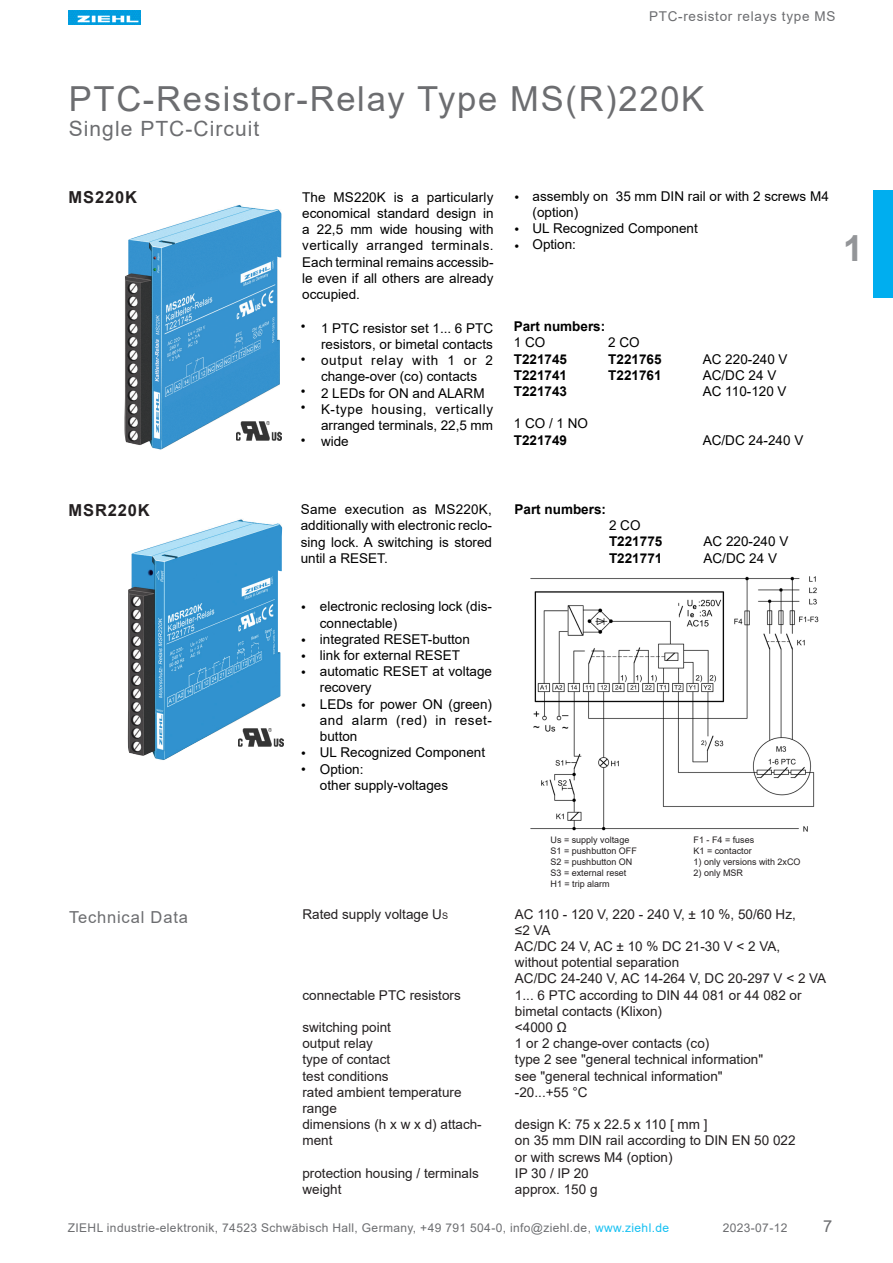
<style>
.page{position:relative;width:893px;height:1263px;background:#fff}
.page>*{position:absolute;margin:0;border:0;box-sizing:border-box;transform-origin:0 0}
.t1{font:700 36px "Arial";color:#939598}
.t2{font:34.5px "Arial";letter-spacing:.05em;color:#6c6d70}
.t3{font:21px "Arial";letter-spacing:.05em;color:#6c6d70}
.t4{font:16.5px "Arial";letter-spacing:.05em;color:#6c6d70}
.t5{font:700 16.5px "Arial";letter-spacing:.05em;color:#231f20}
.t6{font:13.5px/16.2px "Arial";color:#000}
.t7{font:13.5px/16.2px "Arial";color:#231f20}
.t8{font:700 13.5px "Arial";color:#000}
.t9{font:13.5px "Arial";letter-spacing:.05em;color:#6c6d70}
.t10{font:12px "Arial";letter-spacing:.03em;color:#6c6d70}
.t11{font:9px/10.8px "Arial";color:#231f20}
.s1{font-size:9px}
.s2{color:#15c0f2}
</style>
<div class="page">
<img style="left:68px;top:11px;width:72px;height:14px">
<img style="left:530px;top:576px;width:289px;height:256px">
<img style="left:124px;top:205px;width:158px;height:245px">
<img style="left:236px;top:422px;width:45px;height:19px">
<img style="left:127px;top:519px;width:156px;height:241px">
<img style="left:239px;top:728px;width:45px;height:19px">
<div style="left:873px;top:191px;width:20px;height:107px;background:#00aeef"></div>
<p class="t9" style="left:649px;top:7px;width:188px">PTC-resistor relays type MS</p>
<p class="t2" style="left:69px;top:75px;width:637px">PTC-Resistor-Relay Type MS(R)220K</p>
<p class="t3" style="left:69px;top:115px;width:192px">Single PTC-Circuit</p>
<p class="t5" style="left:69px;top:185px;width:70px">MS220K</p>
<p class="t6" style="left:302px;top:189px;width:193px;text-align:justify">The MS220K is a particularly economical standard design in a 22,5 mm wide housing with vertically arranged terminals.<br>Each terminal remains accessib&shy;le even if all others are already occupied.</p>
<p class="t6" style="left:301px;top:318px;width:6px">•</p>
<p class="t6" style="left:301px;top:351px;width:6px">•</p>
<p class="t6" style="left:301px;top:383px;width:6px">•</p>
<p class="t6" style="left:301px;top:399px;width:6px">•</p>
<p class="t6" style="left:301px;top:432px;width:6px">•</p>
<p class="t6" style="left:321px;top:320px;width:174px">1 PTC resistor set 1... 6 PTC resistors, or bimetal contacts</p>
<p class="t6" style="left:321px;top:352px;width:174px">output relay with 1 or 2 change-over (co) contacts</p>
<p class="t6" style="left:321px;top:385px;width:165px">2 LEDs for ON and ALARM</p>
<p class="t6" style="left:321px;top:401px;width:174px;text-align:justify">K-type housing, vertically arranged terminals, 22,5 mm wide</p>
<p class="t6" style="left:514px;top:189px;width:6px">•</p>
<p class="t6" style="left:514px;top:221px;width:6px">•</p>
<p class="t6" style="left:514px;top:238px;width:6px">•</p>
<p class="t6" style="left:532px;top:188px;width:298px">assembly on 35 mm DIN rail or with 2 screws M4 (option)</p>
<p class="t6" style="left:532px;top:220px;width:167px">UL Recognized Component</p>
<p class="t6" style="left:532px;top:236px;width:45px">Option:</p>
<p class="t1" style="left:843px;top:223px;width:22px">1</p>
<p class="t8" style="left:514px;top:317px;width:93px">Part numbers:</p>
<p class="t6" style="left:514px;top:334px;width:33px">1 CO</p>
<p class="t6" style="left:608px;top:334px;width:33px">2 CO</p>
<p class="t8" style="left:514px;top:349px;width:55px">T221745</p>
<p class="t8" style="left:608px;top:349px;width:55px">T221765</p>
<p class="t6" style="left:703px;top:351px;width:86px">AC 220-240 V</p>
<p class="t8" style="left:514px;top:366px;width:55px">T221741</p>
<p class="t8" style="left:608px;top:366px;width:55px">T221761</p>
<p class="t6" style="left:703px;top:367px;width:75px">AC/DC 24 V</p>
<p class="t8" style="left:514px;top:382px;width:55px">T221743</p>
<p class="t6" style="left:703px;top:383px;width:85px">AC 110-120 V</p>
<p class="t6" style="left:514px;top:415px;width:76px">1 CO / 1 NO</p>
<p class="t8" style="left:514px;top:430px;width:55px">T221749</p>
<p class="t6" style="left:703px;top:432px;width:102px">AC/DC 24-240 V</p>
<p class="t5" style="left:69px;top:498px;width:83px">MSR220K</p>
<p class="t6" style="left:301px;top:501px;width:193px;text-align:justify">Same execution as MS220K, additionally with electronic reclo&shy;sing lock. A switching is stored until a RESET.</p>
<p class="t6" style="left:320px;top:598px;width:174px">electronic reclosing lock (dis&shy;connectable)</p>
<p class="t6" style="left:320px;top:631px;width:152px">integrated RESET-button</p>
<p class="t6" style="left:320px;top:647px;width:142px">link for external RESET</p>
<p class="t6" style="left:320px;top:663px;width:174px">automatic RESET at voltage recovery</p>
<p class="t6" style="left:320px;top:696px;width:174px;text-align:justify">LEDs for power ON (green) and alarm (red) in reset&shy;button</p>
<p class="t6" style="left:320px;top:744px;width:167px">UL Recognized Component</p>
<p class="t6" style="left:320px;top:760px;width:45px">Option:</p>
<p class="t6" style="left:320px;top:777px;width:130px">other supply-voltages</p>
<p class="t6" style="left:301px;top:599px;width:6px">•</p>
<p class="t6" style="left:301px;top:632px;width:6px">•</p>
<p class="t6" style="left:301px;top:648px;width:6px">•</p>
<p class="t6" style="left:301px;top:664px;width:6px">•</p>
<p class="t6" style="left:301px;top:697px;width:6px">•</p>
<p class="t6" style="left:301px;top:745px;width:6px">•</p>
<p class="t6" style="left:301px;top:761px;width:6px">•</p>
<p class="t8" style="left:514px;top:500px;width:93px">Part numbers:</p>
<p class="t6" style="left:609px;top:517px;width:33px">2 CO</p>
<p class="t8" style="left:609px;top:532px;width:55px">T221775</p>
<p class="t6" style="left:704px;top:533px;width:86px">AC 220-240 V</p>
<p class="t8" style="left:609px;top:548px;width:55px">T221771</p>
<p class="t6" style="left:704px;top:550px;width:75px">AC/DC 24 V</p>
<p class="t11" style="left:550px;top:835px;width:80px">Us = supply voltage</p>
<p class="t11" style="left:550px;top:845px;width:88px">S1 = pushbutton OFF</p>
<p class="t11" style="left:550px;top:856px;width:83px">S2 = pushbutton ON</p>
<p class="t11" style="left:550px;top:867px;width:77px">S3 = external reset</p>
<p class="t11" style="left:550px;top:878px;width:61px">H1 = trip alarm</p>
<p class="t11" style="left:693px;top:835px;width:62px">F1 - F4 = fuses<br>K1 = contactor</p>
<p class="t11" style="left:693px;top:856px;width:109px">1) only versions with 2xCO</p>
<p class="t11" style="left:693px;top:867px;width:51px">2) only MSR</p>
<p class="t7" style="left:515px;top:906px;width:282px">AC 110 - 120 V, 220 - 240 V, ± 10 %, 50/60 Hz,</p>
<p class="t7" style="left:515px;top:922px;width:37px">≤2 VA</p>
<p class="t7" style="left:515px;top:938px;width:267px">AC/DC 24 V, AC ± 10 % DC 21-30 V &lt; 2 VA,</p>
<p class="t7" style="left:515px;top:954px;width:166px">without potential separation</p>
<p class="t7" style="left:515px;top:970px;width:313px">AC/DC 24-240 V, AC 14-264 V, DC 20-297 V &lt; 2 VA</p>
<p class="t7" style="left:515px;top:987px;width:288px">1... 6 PTC according to DIN 44 081 or 44 082 or bimetal contacts (Klixon)</p>
<p class="t7" style="left:515px;top:1019px;width:54px">&lt;4000 Ω</p>
<p class="t7" style="left:515px;top:1035px;width:196px">1 or 2 change-over contacts (co)</p>
<p class="t7" style="left:515px;top:1051px;width:250px">type 2 see "general technical information"</p>
<p class="t7" style="left:515px;top:1068px;width:209px">see "general technical information"</p>
<p class="t7" style="left:515px;top:1084px;width:74px">-20...+55 °C</p>
<p class="t7" style="left:515px;top:1116px;width:194px">design K: 75 x 22.5 x 110 [ mm ]</p>
<p class="t7" style="left:515px;top:1132px;width:282px">on 35 mm DIN rail according to DIN EN 50 022</p>
<p class="t7" style="left:515px;top:1149px;width:159px">or with screws M4 (option)</p>
<p class="t7" style="left:515px;top:1165px;width:75px">IP 30 / IP 20</p>
<p class="t7" style="left:515px;top:1181px;width:84px">approx. 150 g</p>
<p class="t10" style="left:723px;top:1220px;width:66px">2023-07-12</p>
<p class="t7" style="left:302px;top:906px;width:147px">Rated supply voltage U<span class="s1">S</span></p>
<p class="t4" style="left:69px;top:906px;width:120px">Technical Data</p>
<p class="t7" style="left:302px;top:987px;width:160px">connectable PTC resistors</p>
<p class="t7" style="left:302px;top:1019px;width:90px">switching point</p>
<p class="t7" style="left:302px;top:1035px;width:72px">output relay</p>
<p class="t7" style="left:302px;top:1051px;width:89px">type of contact</p>
<p class="t7" style="left:302px;top:1068px;width:88px">test conditions</p>
<p class="t7" style="left:302px;top:1084px;width:161px">rated ambient temperature range</p>
<p class="t7" style="left:302px;top:1116px;width:181px">dimensions (h x w x d) attach&shy;ment</p>
<p class="t7" style="left:302px;top:1165px;width:178px">protection housing / terminals</p>
<p class="t7" style="left:302px;top:1181px;width:41px">weight</p>
<p class="t10" style="left:68px;top:1219px;width:603px">ZIEHL industrie-elektronik, 74523 Schwäbisch Hall, Germany, +49 791 504-0, info@ziehl.de, <span class="s2">www.ziehl.de</span></p>
<p class="t4" style="left:823px;top:1215px;width:11px">7</p>
</div>
